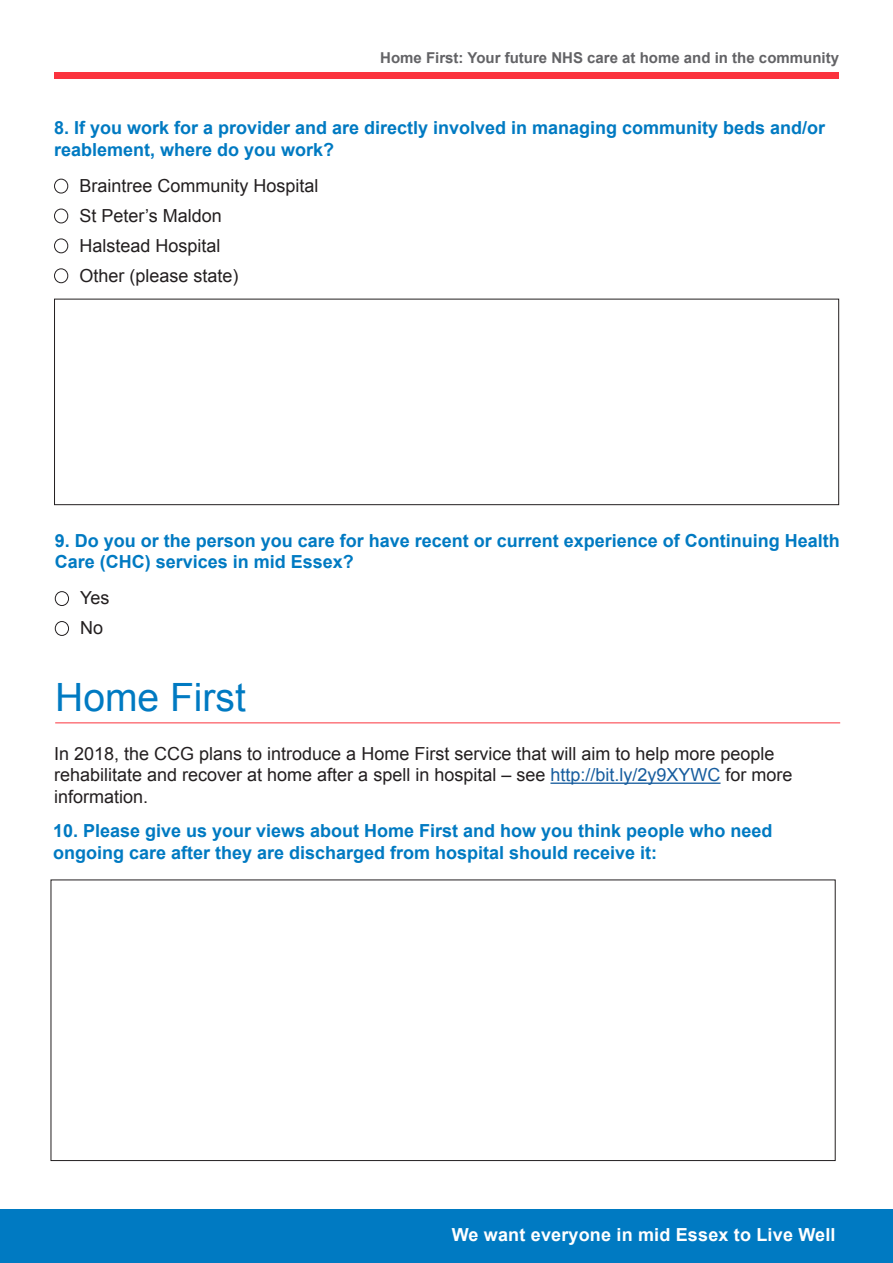
<style>
.page{position:relative;width:893px;height:1263px;background:#fff}
.page>*{position:absolute;margin:0;border:0;box-sizing:border-box;transform-origin:0 0}
.t1{font:39px "Arial";color:#007ac2}
.Main_body_text{font:700 18px/21.6px "Arial";color:#007ac2}
.Main_body_text-2{font:18px/21.6px "Arial";color:#231f20}
.t2{font:700 18px "Arial";letter-spacing:.01em;color:#fff}
.t3{font:700 15px "Arial";color:#636366}
.s1{color:#175d9e}
</style>
<div class="page">
<div style="left:55px;top:591px;width:14px;height:15px;border:1px solid #231f20;border-radius:50%"></div>
<div style="left:55px;top:621px;width:14px;height:15px;border:1px solid #231f20;border-radius:50%"></div>
<div style="left:0;top:1210px;width:893px;height:53px;background:#007ac2"></div>
<div style="left:54px;top:179px;width:14px;height:14px;border:1px solid #231f20;border-radius:50%"></div>
<div style="left:54px;top:209px;width:14px;height:14px;border:1px solid #231f20;border-radius:50%"></div>
<div style="left:54px;top:239px;width:14px;height:14px;border:1px solid #231f20;border-radius:50%"></div>
<div style="left:54px;top:268px;width:14px;height:15px;border:1px solid #231f20;border-radius:50%"></div>
<div style="left:54px;top:299px;width:785px;height:206px;border:1px solid #231f20"></div>
<div style="left:54px;top:72px;width:785px;height:6px;background:#fb333e"></div>
<hr style="left:55px;top:722px;width:785px;height:1px;background:#fb333e">
<hr style="left:550px;top:782px;width:170px;height:2px;background:#175d9e">
<p class="t3" style="left:380px;top:47px;width:460px">Home First: Your future NHS care at home and in the community</p>
<p class="Main_body_text" style="left:54px;top:118px;width:773px">8. If you work for a provider and are directly involved in managing community beds and/or reablement, where do you work?</p>
<p class="Main_body_text-2" style="left:80px;top:175px;width:241px">Braintree Community Hospital</p>
<p class="Main_body_text-2" style="left:80px;top:205px;width:144px">St Peter’s Maldon</p>
<p class="Main_body_text-2" style="left:80px;top:235px;width:143px">Halstead Hospital</p>
<p class="Main_body_text-2" style="left:80px;top:265px;width:161px">Other (please state)</p>
<p class="Main_body_text" style="left:55px;top:530px;width:787px">9. Do you or the person you care for have recent or current experience of Continuing Health<br>Care (CHC) services in mid Essex?</p>
<p class="Main_body_text-2" style="left:80px;top:587px;width:31px">Yes</p>
<p class="Main_body_text-2" style="left:80px;top:617px;width:25px">No</p>
<p class="t1" style="left:55px;top:672px;width:192px">Home First</p>
<p class="Main_body_text-2" style="left:54px;top:743px;width:740px">In 2018, the CCG plans to introduce a Home First service that will aim to help more people rehabilitate and recover at home after a spell in hospital – see <span class="s1">http://bit.ly/2y9XYWC</span> for more information.</p>
<p class="Main_body_text" style="left:53px;top:820px;width:721px">10. Please give us your views about Home First and how you think people who need ongoing care after they are discharged from hospital should receive it:</p>
<p class="t2" style="left:452px;top:1223px;width:385px">We want everyone in mid Essex to Live Well</p>
</div>
